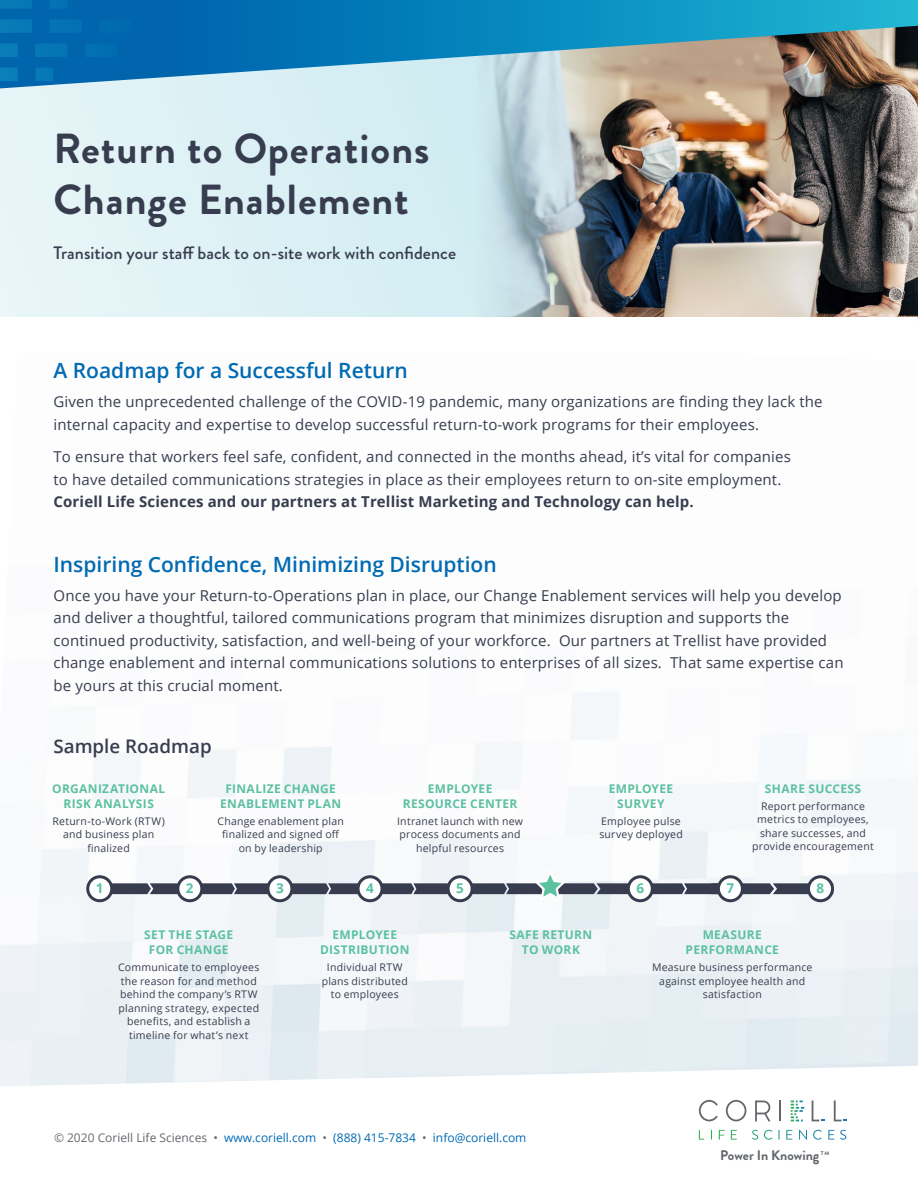
<style>
.page{position:relative;width:918px;height:1188px;background:#fff}
.page>*{position:absolute;margin:0;border:0;box-sizing:border-box;transform-origin:0 0}
.t1{font:700 42px/51px "Brandon Grotesque";letter-spacing:.025em;color:#373d4f}
.t2{font:600 21px "Open Sans";color:#006ab3}
.t3{font:600 18.75px "Open Sans";color:#373d4f}
.t4{font:500 18px "Brandon Grotesque";color:#373d4f}
.t5{font:15px/22.5px "Open Sans";letter-spacing:.01em;color:#373d4f}
.t6{font:700 15px "Open Sans";letter-spacing:.01em;color:#373d4f}
.t7{font:700 13.8px "Brandon Grotesque";color:#63666a}
.t8{font:700 13.5px "Open Sans";color:#57c1a5}
.t9{font:700 12px/15px "Open Sans";letter-spacing:.03em;color:#5cc1a0;text-align:center}
.t10{font:12px "Open Sans";color:#006ab3}
.t11{font:10.5px/13.5px "Open Sans";letter-spacing:.02em;color:#373d4f;text-align:center}
.t12{font:700 5.4px "Brandon Grotesque";color:#63666a;scale:1.05 1}
.s1{color:#64686d}
</style>
<div class="page">
<img style="left:0;top:692px;width:918px;height:394px">
<img style="left:622px;top:88px;width:296px;height:233px">
<svg style="left:0;top:88px;width:622px;height:229px;background:#cfe2e6"></svg>
<svg style="left:112px;top:883px;width:155px;height:11px"></svg>
<svg style="left:292px;top:883px;width:156px;height:11px"></svg>
<div style="left:88px;top:877px;width:24px;height:24px;background:#fff;border-radius:50%"></div>
<div style="left:86px;top:875px;width:27px;height:27px;border:3px solid #373d4f;border-radius:50%"></div>
<div style="left:268px;top:877px;width:24px;height:24px;background:#fff;border-radius:50%"></div>
<div style="left:266px;top:875px;width:27px;height:27px;border:3px solid #373d4f;border-radius:50%"></div>
<div style="left:358px;top:877px;width:24px;height:24px;background:#fff;border-radius:50%"></div>
<div style="left:357px;top:875px;width:27px;height:27px;border:3px solid #373d4f;border-radius:50%"></div>
<div style="left:448px;top:877px;width:24px;height:24px;background:#fff;border-radius:50%"></div>
<div style="left:447px;top:875px;width:27px;height:27px;border:3px solid #373d4f;border-radius:50%"></div>
<div style="left:807px;top:875px;width:27px;height:27px;border:3px solid #373d4f;border-radius:50%"></div>
<div style="left:178px;top:877px;width:24px;height:24px;background:#fff;border-radius:50%"></div>
<div style="left:176px;top:875px;width:27px;height:27px;border:3px solid #373d4f;border-radius:50%"></div>
<svg style="left:463px;top:869px;width:370px;height:34px"></svg>
<svg style="left:752px;top:1130px;width:94px;height:10px"></svg>
<svg style="left:780px;top:1101px;width:1px;height:20px"></svg>
<svg style="left:698px;top:1100px;width:20px;height:21px"></svg>
<svg style="left:726px;top:1100px;width:20px;height:21px"></svg>
<svg style="left:755px;top:1101px;width:16px;height:20px"></svg>
<svg style="left:812px;top:1101px;width:12px;height:20px"></svg>
<svg style="left:791px;top:1101px;width:13px;height:20px"></svg>
<svg style="left:834px;top:1101px;width:13px;height:20px"></svg>
<svg style="left:0;top:0;width:918px;height:88px;background:#4d94b2"></svg>
<svg style="left:0;top:0;width:132px;height:81px;background:#016aaf"></svg>
<div style="left:1px;top:317px;width:916px;height:35px;background:#fff"></div>
<h1 class="t1" style="left:54px;top:124px;width:377px">Return to Operations<br>Change Enablement</h1>
<p class="t4" style="left:54px;top:241px;width:404px">Transition your staff back to on-site work with confidence</p>
<h2 class="t2" style="left:54px;top:356px;width:356px">A Roadmap for a Successful Return</h2>
<p class="t5" style="left:54px;top:390px;width:771px">Given the unprecedented challenge of the COVID-19 pandemic, many organizations are finding they lack the internal capacity and expertise to develop successful return-to-work programs for their employees.</p>
<p class="t5" style="left:54px;top:445px;width:739px">To ensure that workers feel safe, confident, and connected in the months ahead, it’s vital for companies to have detailed communications strategies in place as their employees return to on-site employment.</p>
<p class="t6" style="left:54px;top:491px;width:642px">Coriell Life Sciences and our partners at Trellist Marketing and Technology can help.</p>
<h2 class="t2" style="left:54px;top:550px;width:445px">Inspiring Confidence, Minimizing Disruption</h2>
<p class="t5" style="left:54px;top:584px;width:792px">Once you have your Return-to-Operations plan in place, our Change Enablement services will help you develop and deliver a thoughtful, tailored communications program that minimizes disruption and supports the continued productivity, satisfaction, and well-being of your workforce. Our partners at Trellist have provided change enablement and internal communications solutions to enterprises of all sizes. That same expertise can be yours at this crucial moment.</p>
<p class="t3" style="left:54px;top:733px;width:160px">Sample Roadmap</p>
<p class="t9" style="left:52px;top:781px;width:114px">ORGANIZATIONAL<br>RISK ANALYSIS</p>
<p class="t11" style="left:53px;top:814px;width:114px">Return-to-Work (RTW) and business plan finalized</p>
<p class="t9" style="left:220px;top:781px;width:123px">FINALIZE CHANGE<br>ENABLEMENT PLAN</p>
<p class="t11" style="left:217px;top:814px;width:128px">Change enablement plan finalized and signed off on by leadership</p>
<p class="t9" style="left:403px;top:781px;width:116px">EMPLOYEE<br>RESOURCE CENTER</p>
<p class="t11" style="left:397px;top:814px;width:127px">Intranet launch with new process documents and helpful resources</p>
<p class="t9" style="left:609px;top:781px;width:66px">EMPLOYEE<br>SURVEY</p>
<p class="t11" style="left:599px;top:814px;width:85px;text-align:left">Employee pulse survey deployed</p>
<p class="t9" style="left:765px;top:781px;width:98px">SHARE SUCCESS</p>
<p class="t11" style="left:752px;top:799px;width:123px">Report performance metrics to employees, share successes, and provide encouragement</p>
<p class="t8" style="left:96px;top:879px;width:9px">1</p>
<p class="t8" style="left:186px;top:879px;width:9px">2</p>
<p class="t9" style="left:144px;top:927px;width:91px">SET THE STAGE<br>FOR CHANGE</p>
<p class="t11" style="left:118px;top:960px;width:143px">Communicate to employees the reason for and method behind the company’s RTW planning strategy, expected benefits, and establish a timeline for what’s next</p>
<p class="t8" style="left:276px;top:879px;width:9px">3</p>
<p class="t8" style="left:366px;top:879px;width:9px">4</p>
<p class="t9" style="left:320px;top:927px;width:91px">EMPLOYEE<br>DISTRIBUTION</p>
<p class="t11" style="left:322px;top:960px;width:88px">Individual RTW plans distributed to employees</p>
<p class="t8" style="left:456px;top:879px;width:9px">5</p>
<p class="t9" style="left:510px;top:927px;width:84px">SAFE RETURN<br>TO WORK</p>
<p class="t8" style="left:636px;top:879px;width:9px">6</p>
<p class="t8" style="left:817px;top:879px;width:9px">8</p>
<p class="t8" style="left:727px;top:879px;width:9px">7</p>
<p class="t9" style="left:686px;top:927px;width:95px">MEASURE<br>PERFORMANCE</p>
<p class="t11" style="left:652px;top:960px;width:162px">Measure business performance against employee health and satisfaction</p>
<p class="t10" style="left:54px;top:1130px;width:474px"><span class="s1">© 2020 Coriell Life Sciences •</span> www.coriell.com <span class="s1">•</span> (888) 415-7834 <span class="s1">•</span> info@coriell.com</p>
<p class="t7" style="left:720px;top:1146px;width:101px">Power In Knowing</p>
<p class="t12" style="left:821px;top:1149px;width:10px">TM</p>
</div>
